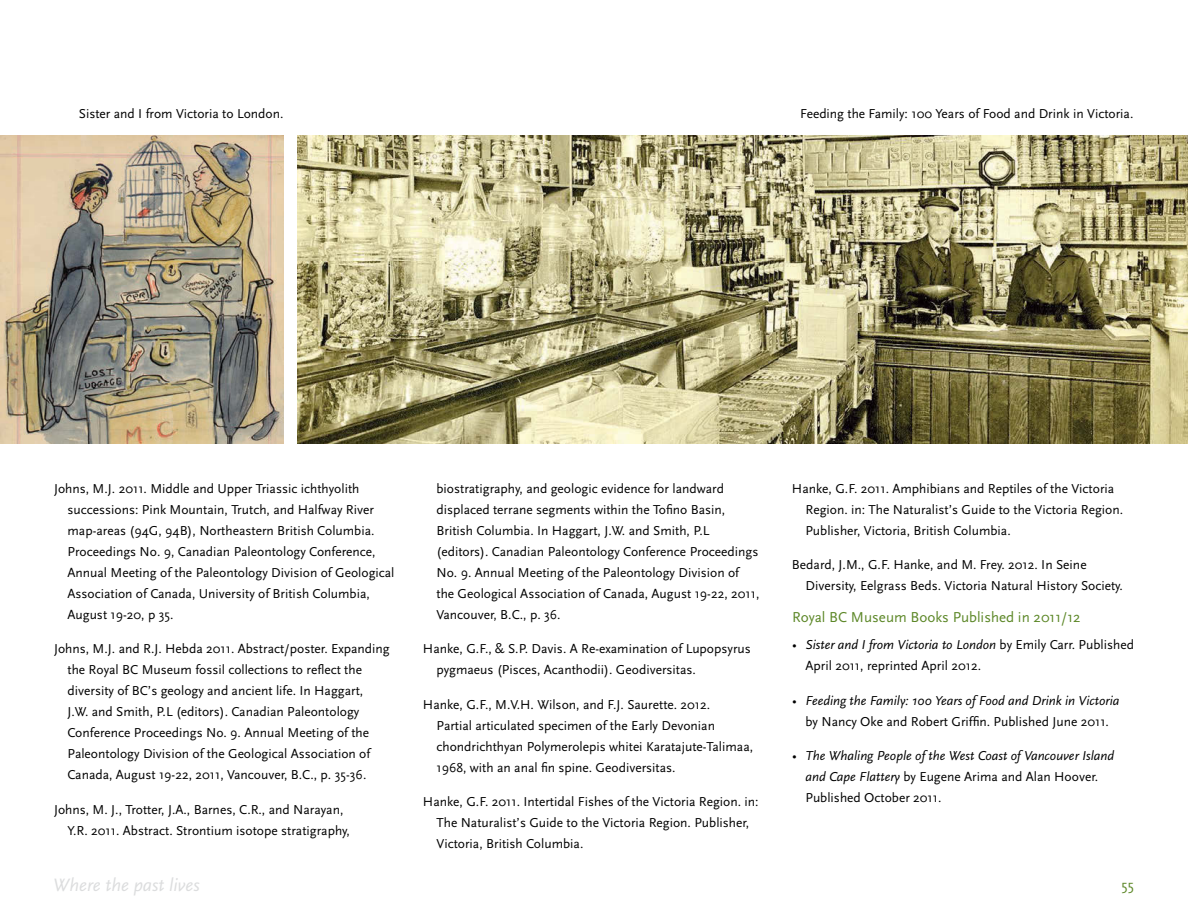
<style>
.page{position:relative;width:1188px;height:918px;background:#fff}
.page>*{position:absolute;margin:0;border:0;box-sizing:border-box;transform-origin:0 0}
.t1{font:italic 18.75px "Scala Sans";color:#dcddde}
.t2{font:15px "Scala Sans";color:#5c8727}
.t3{font:15px "Scala Sans Caps";color:#5c8727}
.t4{font:13.5px/21px "Scala Sans";color:#000}
.t5{font:italic 13.5px/21px "Scala Sans";color:#000;text-align:center}
.s1{font-style:italic}
.s2{font-style:normal}
</style>
<div class="page">
<img style="left:0;top:135px;width:284px;height:309px">
<img style="left:297px;top:135px;width:891px;height:309px">
<p class="t4" style="left:79px;top:103px;width:206px">Sister and I from Victoria to London.</p>
<p class="t4" style="left:800px;top:103px;width:335px">Feeding the Family: 100 Years of Food and Drink in Victoria.</p>
<p class="t4" style="left:68px;top:478px;width:328px;text-indent:-14px">Johns, M.J. 2011. Middle and Upper Triassic ichthyolith successions: Pink Mountain, Trutch, and Halfway River map-areas (94G, 94B), Northeastern British Columbia.<br>Proceedings No. 9, Canadian Paleontology Conference, Annual Meeting of the Paleontology Division of Geological Association of Canada, University of British Columbia, August 19-20, p 35.</p>
<p class="t4" style="left:68px;top:638px;width:324px;text-indent:-14px">Johns, M.J. and R.J. Hebda 2011. Abstract/poster. Expanding the Royal BC Museum fossil collections to reflect the diversity of BC’s geology and ancient life. In Haggart,<br>J.W. and Smith, P.L (editors). Canadian Paleontology Conference Proceedings No. 9. Annual Meeting of the Paleontology Division of the Geological Association of Canada, August 19-22, 2011, Vancouver, B.C., p. 35-36.</p>
<p class="t4" style="left:68px;top:799px;width:284px;text-indent:-14px">Johns, M. J., Trotter, J.A., Barnes, C.R., and Narayan,<br>Y.R. 2011. Abstract. Strontium isotope stratigraphy,</p>
<p class="t4" style="left:436px;top:478px;width:324px">biostratigraphy, and geologic evidence for landward displaced terrane segments within the Tofino Basin, British Columbia. In Haggart, J.W. and Smith, P.L (editors). Canadian Paleontology Conference Proceedings No. 9. Annual Meeting of the Paleontology Division of the Geological Association of Canada, August 19-22, 2011, Vancouver, B.C., p. 36.</p>
<p class="t4" style="left:436px;top:639px;width:316px;text-indent:-14px">Hanke, G.F., &amp; S.P. Davis. A Re-examination of Lupopsyrus pygmaeus (Pisces, Acanthodii). Geodiversitas.</p>
<p class="t4" style="left:436px;top:694px;width:318px;text-indent:-14px">Hanke, G.F., M.V.H. Wilson, and F.J. Saurette. 2012.<br>Partial articulated specimen of the Early Devonian chondrichthyan Polymerolepis whitei Karatajute-Talimaa, 1968, with an anal fin spine. Geodiversitas.</p>
<p class="t4" style="left:436px;top:792px;width:324px;text-indent:-14px">Hanke, G.F. 2011. Intertidal Fishes of the Victoria Region. in:<br>The Naturalist’s Guide to the Victoria Region. Publisher,<br>Victoria, British Columbia.</p>
<p class="t4" style="left:805px;top:478px;width:319px;text-indent:-14px">Hanke, G.F. 2011. Amphibians and Reptiles of the Victoria<br>Region. in: The Naturalist’s Guide to the Victoria Region.<br>Publisher, Victoria, British Columbia.</p>
<p class="t4" style="left:805px;top:554px;width:319px;text-indent:-14px">Bedard, J.M., G.F. Hanke, and M. Frey. 2012. In Seine<br>Diversity, Eelgrass Beds. Victoria Natural History Society.</p>
<p class="t2" style="left:792px;top:608px;width:290px">Royal BC Museum Books Published in 2011/12</p>
<p class="t4" style="left:806px;top:634px;width:330px;text-indent:-14px">• <span class="s1">Sister and I from Victoria to London</span> by Emily Carr. Published<br>April 2011, reprinted April 2012.</p>
<p class="t5" style="left:792px;top:690px;width:329px"><span class="s2">•</span> Feeding the Family: 100 Years of Food and Drink in Victoria <span class="s2">by Nancy Oke and Robert Griffin. Published June 2011.</span></p>
<p class="t5" style="left:806px;top:745px;width:310px;text-align:left;text-indent:-14px"><span class="s2">•</span> The Whaling People of the West Coast of Vancouver Island and Cape Flattery <span class="s2">by Eugene Arima and Alan Hoover.<br>Published October 2011.</span></p>
<h1 class="t1" style="left:53px;top:874px;width:148px">Where the past lives</h1>
<p class="t3" style="left:1122px;top:876px;width:14px">55</p>
</div>
